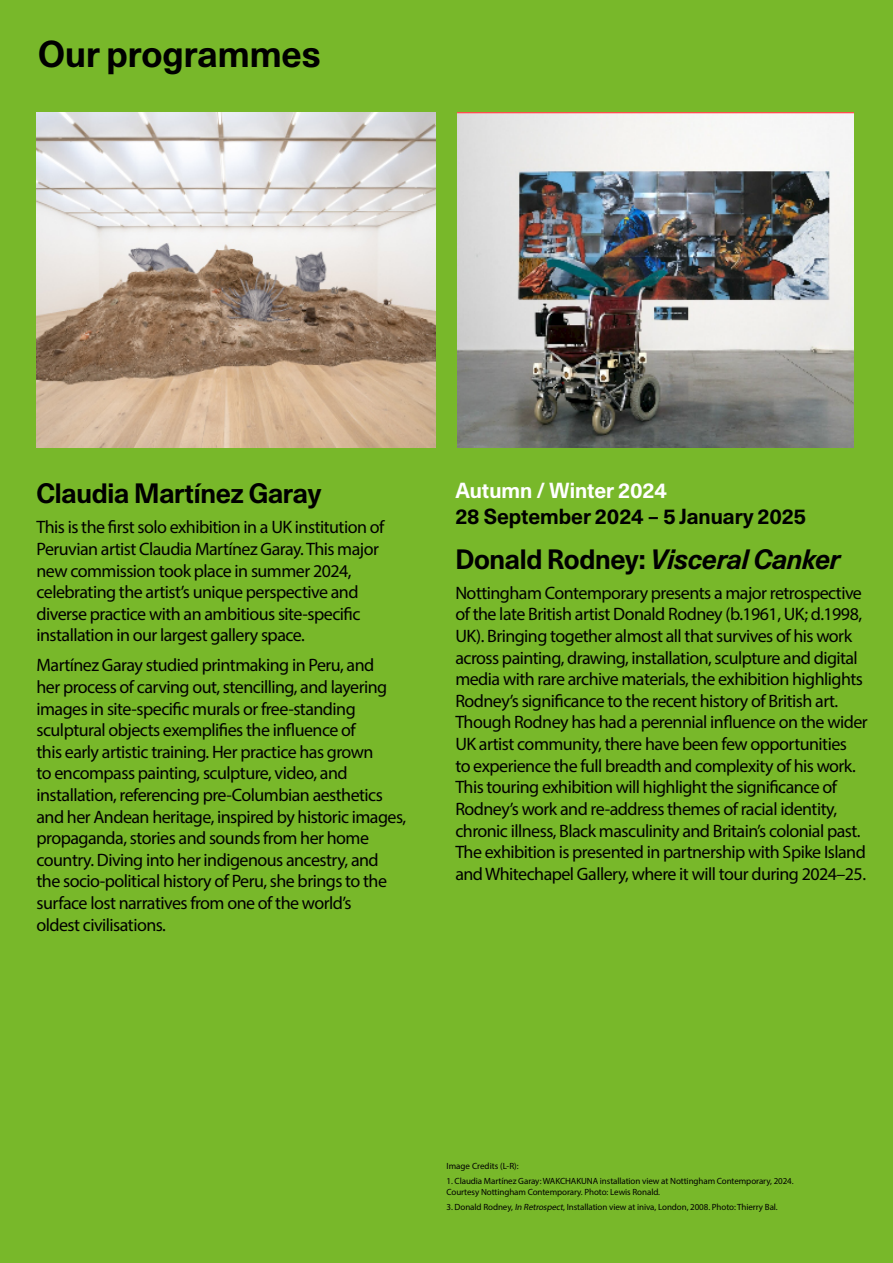
<style>
.page{position:relative;width:893px;height:1263px;background:#78b82a}
.page>*{position:absolute;margin:0;border:0;box-sizing:border-box;transform-origin:0 0}
.t1{font:700 36px "Unica 77 LL";color:#000}
.t2{font:italic 700 27px "Unica 77 LL";letter-spacing:-.01em;color:#000}
.t3{font:700 27px "Unica 77 LL";letter-spacing:-.01em;color:#000}
.t4{font:700 21px "Unica 77 LL";color:#000}
.t5{font:700 21px "Unica 77 LL";color:#fff}
.t6{font:18px/21.6px "Myriad Pro";letter-spacing:-.03em;color:#000}
.t7{font:9px/10.8px "Myriad Pro";letter-spacing:-.01em;color:#000}
.s1{font-style:normal}
.s2{font-style:italic}
</style>
<div class="page">
<img style="left:36px;top:113px;width:400px;height:334px">
<img style="left:457px;top:113px;width:397px;height:334px">
<h1 class="t1" style="left:38px;top:28px;width:284px">Our programmes</h1>
<h2 class="t3" style="left:36px;top:474px;width:287px">Claudia Martínez Garay</h2>
<p class="t6" style="left:36px;top:516px;width:349px">This is the first solo exhibition in a UK institution of Peruvian artist Claudia Martínez Garay. This major new commission took place in summer 2024, celebrating the artist’s unique perspective and diverse practice with an ambitious site-specific installation in our largest gallery space.</p>
<p class="t6" style="left:36px;top:654px;width:371px">Martínez Garay studied printmaking in Peru, and<br>her process of carving out, stencilling, and layering images in site-specific murals or free-standing sculptural objects exemplifies the influence of<br>this early artistic training. Her practice has grown<br>to encompass painting, sculpture, video, and installation, referencing pre-Columbian aesthetics and her Andean heritage, inspired by historic images, propaganda, stories and sounds from her home country. Diving into her indigenous ancestry, and the socio-political history of Peru, she brings to the surface lost narratives from one of the world’s<br>oldest civilisations.</p>
<p class="t5" style="left:455px;top:476px;width:213px">Autumn / Winter 2024</p>
<p class="t4" style="left:455px;top:501px;width:352px">28 September 2024 – 5 January 2025</p>
<h2 class="t2" style="left:455px;top:539px;width:387px"><span class="s1">Donald Rodney:</span> Visceral Canker</h2>
<p class="t6" style="left:455px;top:582px;width:414px">Nottingham Contemporary presents a major retrospective of the late British artist Donald Rodney (b.1961, UK; d.1998, UK). Bringing together almost all that survives of his work across painting, drawing, installation, sculpture and digital media with rare archive materials, the exhibition highlights Rodney’s significance to the recent history of British art.<br>Though Rodney has had a perennial influence on the wider UK artist community, there have been few opportunities<br>to experience the full breadth and complexity of his work.<br>This touring exhibition will highlight the significance of Rodney’s work and re-address themes of racial identity, chronic illness, Black masculinity and Britain’s colonial past.<br>The exhibition is presented in partnership with Spike Island and Whitechapel Gallery, where it will tour during 2024–25.</p>
<p class="t7" style="left:446px;top:1160px;width:74px">Image Credits (L-R):</p>
<p class="t7" style="left:446px;top:1175px;width:349px">1. Claudia Martínez Garay: WAKCHAKUNA installation view at Nottingham Contemporary, 2024.<br>Courtesy Nottingham Contemporary. Photo: Lewis Ronald.</p>
<p class="t7" style="left:446px;top:1201px;width:333px">3. Donald Rodney, <span class="s2">In Retrospect</span>, Installation view at iniva, London, 2008. Photo: Thierry Bal.</p>
</div>
